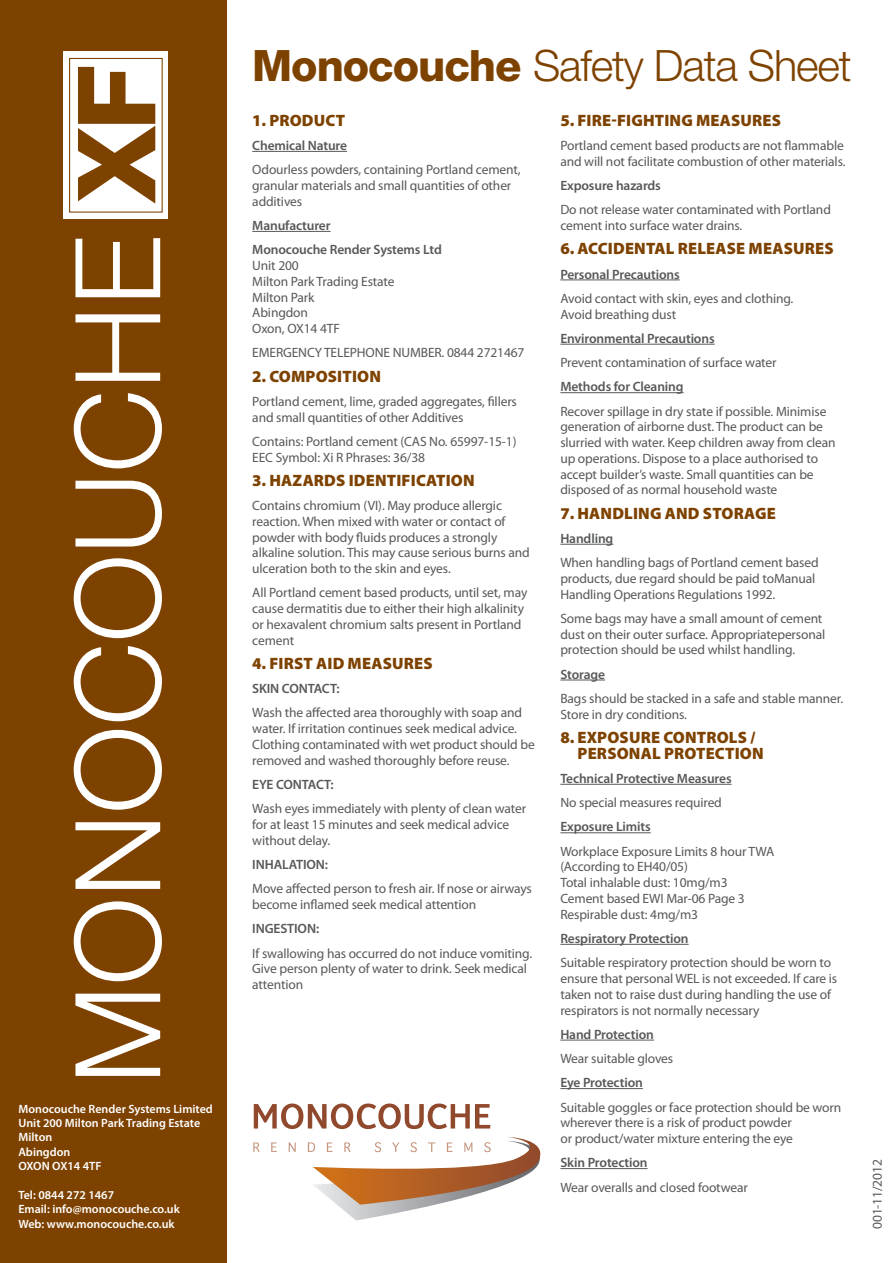
<style>
.page{position:relative;width:893px;height:1263px;background:#fff}
.page>*{position:absolute;margin:0;border:0;box-sizing:border-box;transform-origin:0 0}
.t1{font:300 43.35px "Helvetica Neue LT Pro";letter-spacing:-.025em;color:#7e4200}
.t2{font:900 16.5px/15.8px "Myriad Pro";letter-spacing:.01em;color:#7e4200}
.t3{font:13.5px/15.8px "Myriad Pro";letter-spacing:-.01em;color:#57585a}
.t4{font:600 13.5px/24.3px "Myriad Pro";letter-spacing:-.01em;color:#57585a}
.t5{font:600 12px/14.4px "Myriad Pro";color:#fff}
.s1{font-weight:800}
</style>
<div class="page">
<hr style="left:252px;top:151px;width:95px;height:1px;background:#57585a">
<hr style="left:252px;top:231px;width:79px;height:1px;background:#57585a">
<hr style="left:560px;top:280px;width:120px;height:1px;background:#57585a">
<hr style="left:560px;top:344px;width:155px;height:1px;background:#57585a">
<hr style="left:560px;top:392px;width:124px;height:1px;background:#57585a">
<hr style="left:560px;top:544px;width:53px;height:1px;background:#57585a">
<hr style="left:560px;top:680px;width:45px;height:1px;background:#57585a">
<hr style="left:560px;top:784px;width:172px;height:1px;background:#57585a">
<hr style="left:560px;top:832px;width:91px;height:1px;background:#57585a">
<hr style="left:560px;top:944px;width:129px;height:1px;background:#57585a">
<hr style="left:560px;top:1040px;width:94px;height:1px;background:#57585a">
<hr style="left:560px;top:1088px;width:83px;height:1px;background:#57585a">
<hr style="left:560px;top:1168px;width:88px;height:1px;background:#57585a">
<div style="left:0;top:0;width:227px;height:1263px;background:#7e4200"></div>
<div style="left:64px;top:52px;width:104px;height:167px;background:#fff"></div>
<div style="left:69px;top:58px;width:94px;height:155px;background:#fff;border:1px solid #7e4200"></div>
<svg style="left:78px;top:66px;width:77px;height:138px"></svg>
<svg style="left:75px;top:994px;width:85px;height:82px"></svg>
<svg style="left:74px;top:901px;width:88px;height:80px"></svg>
<svg style="left:75px;top:822px;width:85px;height:67px"></svg>
<svg style="left:74px;top:730px;width:88px;height:80px"></svg>
<svg style="left:74px;top:646px;width:88px;height:75px"></svg>
<svg style="left:74px;top:558px;width:88px;height:80px"></svg>
<svg style="left:75px;top:481px;width:87px;height:65px"></svg>
<svg style="left:74px;top:393px;width:88px;height:75px"></svg>
<svg style="left:75px;top:314px;width:85px;height:67px"></svg>
<svg style="left:75px;top:238px;width:85px;height:59px"></svg>
<svg style="left:254px;top:1103px;width:236px;height:26px"></svg>
<svg style="left:253px;top:1137px;width:288px;height:83px"></svg>
<p class="t5" style="left:18px;top:1101px;width:196px">Monocouche Render Systems Limited<br>Unit 200 Milton Park Trading Estate<br>Milton<br>Abingdon<br>OXON OX14 4TF</p>
<p class="t5" style="left:18px;top:1188px;width:163px">Tel: 0844 272 1467<br>Email: info@monocouche.co.uk<br>Web: www.monocouche.co.uk</p>
<h1 class="t1" style="left:252px;top:39px;width:601px"><span class="s1">Monocouche</span> Safety Data Sheet</h1>
<p class="t2" style="left:252px;top:112px;width:94px">1. PRODUCT</p>
<p class="t4" style="left:252px;top:134px;width:96px">Chemical Nature</p>
<p class="t3" style="left:252px;top:162px;width:270px">Odourless powders, containing Portland cement, granular materials and small quantities of other additives</p>
<p class="t4" style="left:252px;top:214px;width:191px">Manufacturer<br>Monocouche Render Systems Ltd</p>
<p class="t3" style="left:252px;top:258px;width:144px">Unit 200<br>Milton Park Trading Estate<br>Milton Park<br>Abingdon<br>Oxon, OX14 4TF</p>
<p class="t3" style="left:252px;top:345px;width:274px">EMERGENCY TELEPHONE NUMBER. 0844 2721467</p>
<p class="t2" style="left:252px;top:368px;width:130px">2. COMPOSITION</p>
<p class="t3" style="left:252px;top:394px;width:266px">Portland cement, lime, graded aggregates, fillers and small quantities of other Additives</p>
<p class="t3" style="left:252px;top:434px;width:266px">Contains: Portland cement (CAS No. 65997-15-1)<br>EEC Symbol: Xi R Phrases: 36/38</p>
<p class="t2" style="left:252px;top:473px;width:224px">3. HAZARDS IDENTIFICATION</p>
<p class="t3" style="left:252px;top:498px;width:279px">Contains chromium (VI). May produce allergic reaction. When mixed with water or contact of powder with body fluids produces a strongly alkaline solution. This may cause serious burns and ulceration both to the skin and eyes.</p>
<p class="t3" style="left:252px;top:585px;width:277px">All Portland cement based products, until set, may cause dermatitis due to either their high alkalinity or hexavalent chromium salts present in Portland cement</p>
<p class="t2" style="left:252px;top:656px;width:182px">4. FIRST AID MEASURES</p>
<p class="t4" style="left:252px;top:677px;width:89px">SKIN CONTACT:</p>
<p class="t3" style="left:252px;top:705px;width:284px">Wash the affected area thoroughly with soap and water. If irritation continues seek medical advice.<br>Clothing contaminated with wet product should be removed and washed thoroughly before reuse.</p>
<p class="t4" style="left:252px;top:772px;width:83px">EYE CONTACT:</p>
<p class="t3" style="left:252px;top:801px;width:275px">Wash eyes immediately with plenty of clean water for at least 15 minutes and seek medical advice without delay.</p>
<p class="t4" style="left:252px;top:852px;width:77px">INHALATION:</p>
<p class="t3" style="left:252px;top:881px;width:281px">Move affected person to fresh air. If nose or airways become inflamed seek medical attention</p>
<p class="t4" style="left:252px;top:917px;width:68px">INGESTION:</p>
<p class="t3" style="left:252px;top:945px;width:281px">If swallowing has occurred do not induce vomiting.<br>Give person plenty of water to drink. Seek medical attention</p>
<p class="t2" style="left:560px;top:112px;width:222px">5. FIRE-FIGHTING MEASURES</p>
<p class="t3" style="left:560px;top:138px;width:287px">Portland cement based products are not flammable and will not facilitate combustion of other materials.</p>
<p class="t4" style="left:560px;top:174px;width:102px">Exposure hazards</p>
<p class="t3" style="left:560px;top:202px;width:272px">Do not release water contaminated with Portland cement into surface water drains.</p>
<p class="t2" style="left:560px;top:241px;width:275px">6. ACCIDENTAL RELEASE MEASURES</p>
<p class="t4" style="left:560px;top:262px;width:121px">Personal Precautions</p>
<p class="t3" style="left:560px;top:291px;width:235px">Avoid contact with skin, eyes and clothing.<br>Avoid breathing dust</p>
<p class="t4" style="left:560px;top:326px;width:156px">Environmental Precautions</p>
<p class="t3" style="left:560px;top:355px;width:218px">Prevent contamination of surface water</p>
<p class="t4" style="left:560px;top:375px;width:125px">Methods for Cleaning</p>
<p class="t3" style="left:560px;top:403px;width:277px">Recover spillage in dry state if possible. Minimise generation of airborne dust. The product can be slurried with water. Keep children away from clean up operations. Dispose to a place authorised to accept builder’s waste. Small quantities can be disposed of as normal household waste</p>
<p class="t2" style="left:560px;top:505px;width:217px">7. HANDLING AND STORAGE</p>
<p class="t4" style="left:560px;top:526px;width:54px">Handling</p>
<p class="t3" style="left:560px;top:555px;width:260px">When handling bags of Portland cement based products, due regard should be paid toManual<br>Handling Operations Regulations 1992.</p>
<p class="t3" style="left:560px;top:611px;width:266px">Some bags may have a small amount of cement dust on their outer surface. Appropriatepersonal protection should be used whilst handling.</p>
<p class="t4" style="left:560px;top:662px;width:46px">Storage</p>
<p class="t3" style="left:560px;top:691px;width:284px">Bags should be stacked in a safe and stable manner.<br>Store in dry conditions.</p>
<p class="t2" style="left:578px;top:730px;width:188px;text-indent:-17px">8. EXPOSURE CONTROLS /<br>PERSONAL PROTECTION</p>
<p class="t4" style="left:560px;top:766px;width:173px">Technical Protective Measures</p>
<p class="t3" style="left:560px;top:795px;width:163px">No special measures required</p>
<p class="t4" style="left:560px;top:815px;width:92px">Exposure Limits</p>
<p class="t3" style="left:560px;top:843px;width:215px">Workplace Exposure Limits 8 hour TWA (According to EH40/05)<br>Total inhalable dust: 10mg/m3<br>Cement based EWI Mar-06 Page 3<br>Respirable dust: 4mg/m3</p>
<p class="t4" style="left:560px;top:926px;width:130px">Respiratory Protection</p>
<p class="t3" style="left:560px;top:955px;width:278px">Suitable respiratory protection should be worn to ensure that personal WEL is not exceeded. If care is taken not to raise dust during handling the use of respirators is not normally necessary</p>
<p class="t4" style="left:560px;top:1022px;width:95px">Hand Protection</p>
<p class="t3" style="left:560px;top:1051px;width:114px">Wear suitable gloves</p>
<p class="t4" style="left:560px;top:1071px;width:84px">Eye Protection</p>
<p class="t3" style="left:560px;top:1099px;width:283px">Suitable goggles or face protection should be worn wherever there is a risk of product powder<br>or product/water mixture entering the eye</p>
<p class="t4" style="left:560px;top:1151px;width:89px">Skin Protection</p>
<p class="t3" style="left:560px;top:1179px;width:189px">Wear overalls and closed footwear</p>
<p class="t3" style="left:870px;top:1229px;width:71px;rotate:-90deg">001-11/2012</p>
</div>
